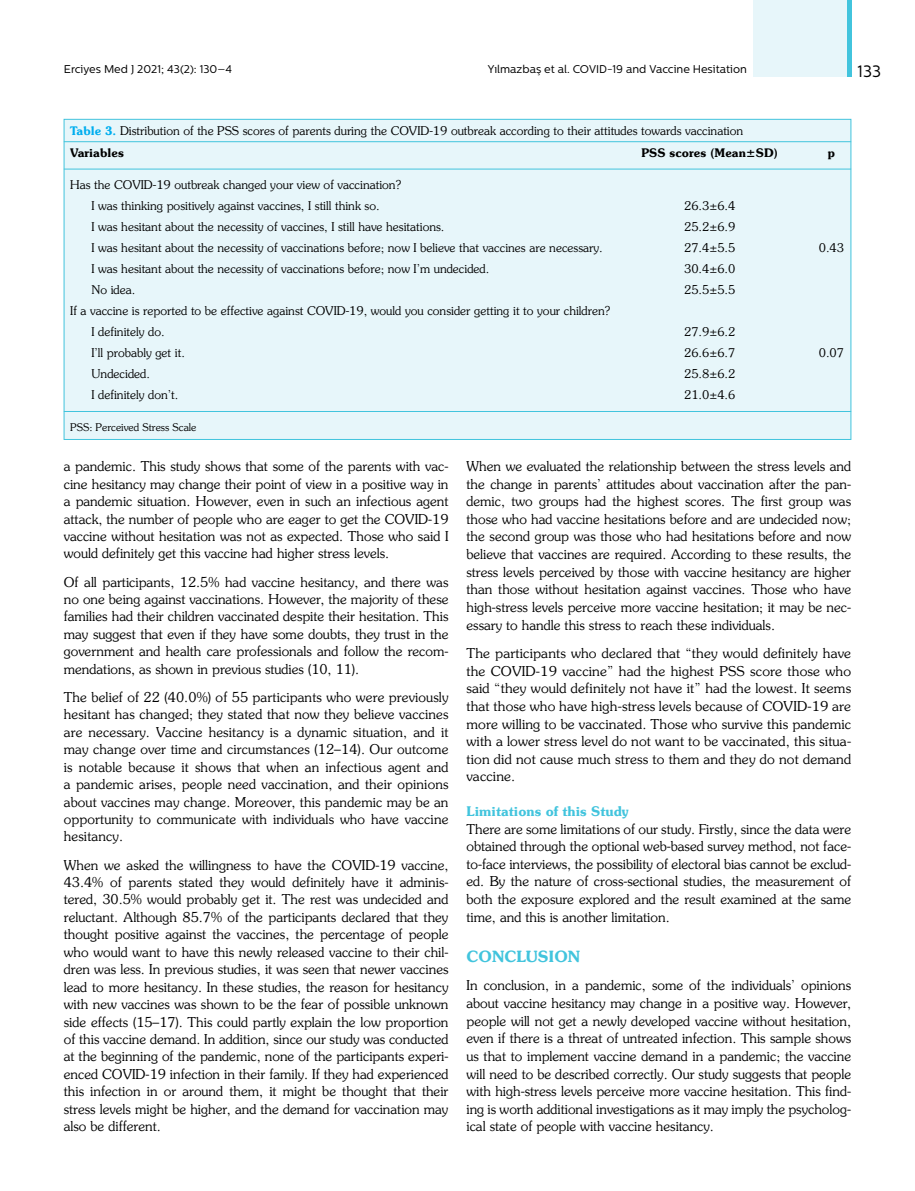
<style>
.page{position:relative;width:915px;height:1191px;background:#fff}
.page>*{position:absolute;margin:0;border:0;box-sizing:border-box;transform-origin:0 0}
.t1{font:16.5px "Centrale Sans";color:#000}
.t2{font:700 15.75px "Souvenir";color:#42c4dd}
.t3{font:13.5px/17.4px "Souvenir";color:#000;text-align:justify}
.t4{font:700 13.5px "Souvenir";color:#42c4dd}
.t5{font:12px/21px "Souvenir";color:#000}
.t6{font:700 12px "Souvenir";color:#000}
.t7{font:11.25px "Centrale Sans";color:#000}
.t8{font:10.5px "Souvenir";color:#000}
.s1{font-weight:700;color:#00aeef}
.s2{font-weight:700}
</style>
<div class="page">
<div style="left:753px;top:0;width:97px;height:77px;background:#e7f6fa"></div>
<svg style="left:847px;top:0;width:3px;height:77px"></svg>
<div style="left:64px;top:119px;width:786px;height:321px;background:#e7f6fa;border:1px solid #42c4dd"></div>
<hr style="left:64px;top:141px;width:786px;height:1px;background:#42c4dd">
<hr style="left:64px;top:169px;width:786px;height:1px;background:#42c4dd">
<hr style="left:64px;top:411px;width:786px;height:1px;background:#42c4dd">
<p class="t7" style="left:64px;top:62px;width:169px">Erciyes Med J 2021; 43(2): 130–4</p>
<p class="t7" style="left:487px;top:62px;width:260px">Yılmazbaş et al. COVID-19 and Vaccine Hesitation</p>
<p class="t1" style="left:857px;top:61px;width:25px">133</p>
<p class="t5" style="left:70px;top:119px;width:674px;line-height:22.8px"><span class="s1">Table 3.</span> Distribution of the PSS scores of parents during the COVID-19 outbreak according to their attitudes towards vaccination<br><span class="s2">Variables</span></p>
<p class="t6" style="left:641px;top:146px;width:138px">PSS scores (Mean±SD)</p>
<p class="t6" style="left:827px;top:146px;width:9px">p</p>
<p class="t5" style="left:70px;top:174px;width:332px;text-align:center">Has the COVID-19 outbreak changed your view of vaccination?<br>I was thinking positively against vaccines, I still think so.</p>
<p class="t5" style="left:684px;top:195px;width:53px">26.3±6.4</p>
<p class="t5" style="left:91px;top:216px;width:354px">I was hesitant about the necessity of vaccines, I still have hesitations.</p>
<p class="t5" style="left:684px;top:216px;width:53px">25.2±6.9</p>
<p class="t5" style="left:91px;top:237px;width:512px">I was hesitant about the necessity of vaccinations before; now I believe that vaccines are necessary.</p>
<p class="t5" style="left:684px;top:237px;width:53px">27.4±5.5</p>
<p class="t5" style="left:818px;top:237px;width:27px">0.43</p>
<p class="t5" style="left:91px;top:258px;width:399px">I was hesitant about the necessity of vaccinations before; now I’m undecided.</p>
<p class="t5" style="left:684px;top:258px;width:53px">30.4±6.0</p>
<p class="t5" style="left:91px;top:279px;width:45px">No idea.</p>
<p class="t5" style="left:684px;top:279px;width:53px">25.5±5.5</p>
<p class="t5" style="left:91px;top:300px;width:520px;text-indent:-21px">If a vaccine is reported to be effective against COVID-19, would you consider getting it to your children?<br>I definitely do.</p>
<p class="t5" style="left:684px;top:321px;width:53px">27.9±6.2</p>
<p class="t5" style="left:91px;top:342px;width:95px">I’ll probably get it.</p>
<p class="t5" style="left:684px;top:342px;width:53px">26.6±6.7</p>
<p class="t5" style="left:818px;top:342px;width:27px">0.07</p>
<p class="t5" style="left:91px;top:363px;width:60px">Undecided.</p>
<p class="t5" style="left:684px;top:363px;width:53px">25.8±6.2</p>
<p class="t5" style="left:91px;top:384px;width:88px">I definitely don’t.</p>
<p class="t5" style="left:684px;top:384px;width:53px">21.0±4.6</p>
<p class="t8" style="left:70px;top:421px;width:128px">PSS: Perceived Stress Scale</p>
<p class="t3" style="left:64px;top:457px;width:386px">a pandemic. This study shows that some of the parents with vac&shy;cine hesitancy may change their point of view in a positive way in a pandemic situation. However, even in such an infectious agent attack, the number of people who are eager to get the COVID-19 vaccine without hesitation was not as expected. Those who said I would definitely get this vaccine had higher stress levels.</p>
<p class="t3" style="left:64px;top:573px;width:386px">Of all participants, 12.5% had vaccine hesitancy, and there was no one being against vaccinations. However, the majority of these families had their children vaccinated despite their hesitation. This may suggest that even if they have some doubts, they trust in the government and health care professionals and follow the recom&shy;mendations, as shown in previous studies (10, 11).</p>
<p class="t3" style="left:64px;top:688px;width:386px">The belief of 22 (40.0%) of 55 participants who were previously hesitant has changed; they stated that now they believe vaccines are necessary. Vaccine hesitancy is a dynamic situation, and it may change over time and circumstances (12–14). Our outcome is notable because it shows that when an infectious agent and a pandemic arises, people need vaccination, and their opinions about vaccines may change. Moreover, this pandemic may be an opportunity to communicate with individuals who have vaccine hesitancy.</p>
<p class="t3" style="left:64px;top:856px;width:386px">When we asked the willingness to have the COVID-19 vaccine, 43.4% of parents stated they would definitely have it adminis&shy;tered, 30.5% would probably get it. The rest was undecided and reluctant. Although 85.7% of the participants declared that they thought positive against the vaccines, the percentage of people who would want to have this newly released vaccine to their chil&shy;dren was less. In previous studies, it was seen that newer vaccines lead to more hesitancy. In these studies, the reason for hesitancy with new vaccines was shown to be the fear of possible unknown side effects (15–17). This could partly explain the low proportion of this vaccine demand. In addition, since our study was conducted at the beginning of the pandemic, none of the participants experi&shy;enced COVID-19 infection in their family. If they had experienced this infection in or around them, it might be thought that their stress levels might be higher, and the demand for vaccination may also be different.</p>
<p class="t3" style="left:466px;top:457px;width:386px">When we evaluated the relationship between the stress levels and the change in parents’ attitudes about vaccination after the pan&shy;demic, two groups had the highest scores. The first group was those who had vaccine hesitations before and are undecided now; the second group was those who had hesitations before and now believe that vaccines are required. According to these results, the stress levels perceived by those with vaccine hesitancy are higher than those without hesitation against vaccines. Those who have high-stress levels perceive more vaccine hesitation; it may be nec&shy;essary to handle this stress to reach these individuals.</p>
<p class="t3" style="left:466px;top:644px;width:386px">The participants who declared that “they would definitely have the COVID-19 vaccine” had the highest PSS score those who said “they would definitely not have it” had the lowest. It seems that those who have high-stress levels because of COVID-19 are more willing to be vaccinated. Those who survive this pandemic with a lower stress level do not want to be vaccinated, this situa&shy;tion did not cause much stress to them and they do not demand vaccine.</p>
<p class="t4" style="left:466px;top:802px;width:164px">Limitations of this Study</p>
<p class="t3" style="left:466px;top:820px;width:386px">There are some limitations of our study. Firstly, since the data were obtained through the optional web-based survey method, not face&shy;to-face interviews, the possibility of electoral bias cannot be exclud&shy;ed. By the nature of cross-sectional studies, the measurement of both the exposure explored and the result examined at the same time, and this is another limitation.</p>
<p class="t2" style="left:466px;top:946px;width:115px">CONCLUSION</p>
<p class="t3" style="left:466px;top:976px;width:386px">In conclusion, in a pandemic, some of the individuals’ opinions about vaccine hesitancy may change in a positive way. However, people will not get a newly developed vaccine without hesitation, even if there is a threat of untreated infection. This sample shows us that to implement vaccine demand in a pandemic; the vaccine will need to be described correctly. Our study suggests that people with high-stress levels perceive more vaccine hesitation. This find&shy;ing is worth additional investigations as it may imply the psycholog&shy;ical state of people with vaccine hesitancy.</p>
</div>
